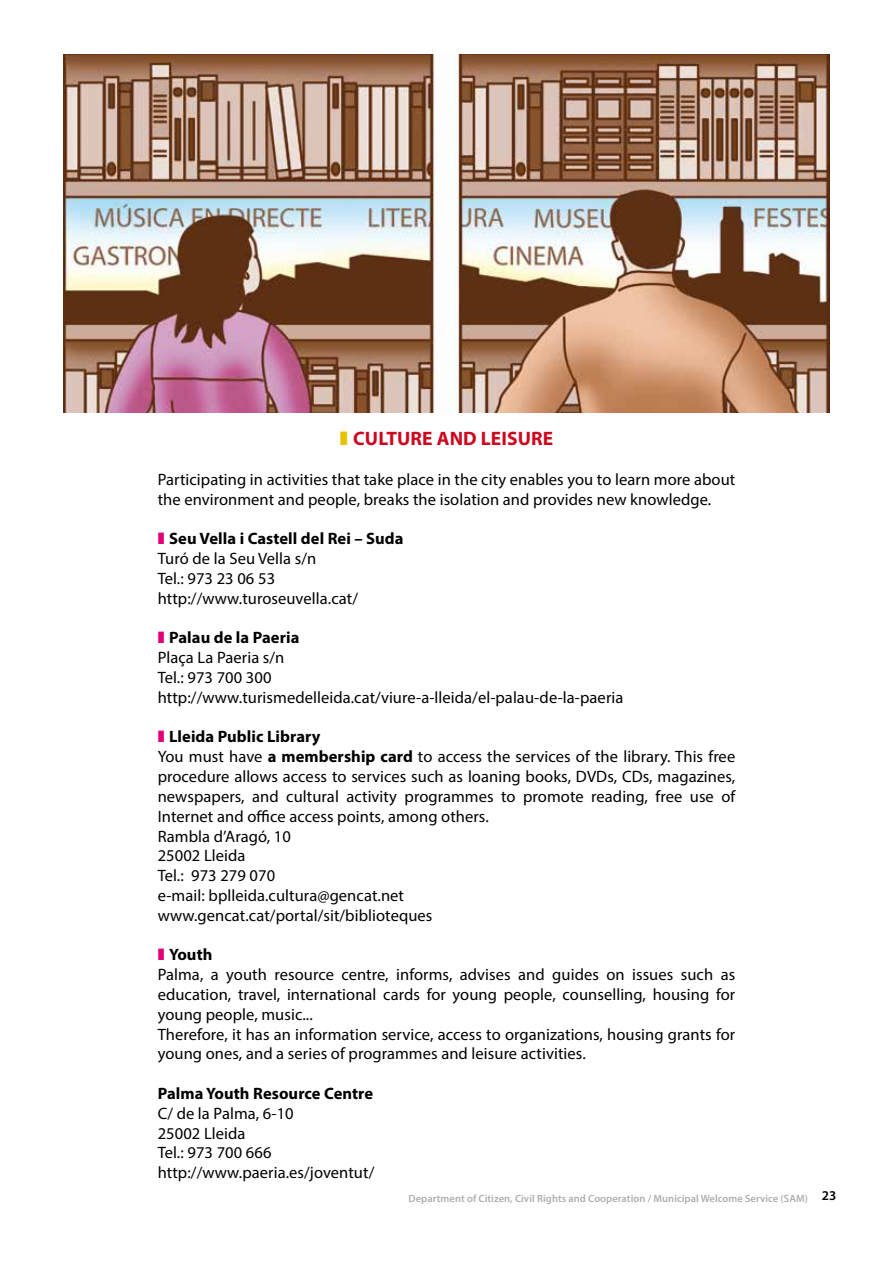
<style>
.page{position:relative;width:893px;height:1263px;background:#fff}
.page>*{position:absolute;margin:0;border:0;box-sizing:border-box;transform-origin:0 0}
.t1{font:700 19.5px "Myriad Pro";letter-spacing:.005em;color:#cd071e}
.t2{font:16.5px/19.8px "Myriad Pro";letter-spacing:.005em;color:#000}
.t3{font:700 16.5px "Myriad Pro";letter-spacing:.005em;color:#000}
.t4{font:600 10.5px "Myriad Pro";letter-spacing:.005em;color:#adaeb0}
.s1{font-weight:700}
</style>
<div class="page">
<img style="left:64px;top:54px;width:765px;height:358px">
<p class="t1" style="left:353px;top:426px;width:201px">CULTURE AND LEISURE</p>
<p class="t2" style="left:158px;top:469px;width:579px">Participating in activities that take place in the city enables you to learn more about the environment and people, breaks the isolation and provides new knowledge.</p>
<p class="t3" style="left:169px;top:528px;width:236px">Seu Vella i Castell del Rei – Suda</p>
<p class="t2" style="left:158px;top:549px;width:202px">Turó de la Seu Vella s/n<br>Tel.: 973 23 06 53 http://www.turoseuvella.cat/</p>
<p class="t3" style="left:169px;top:627px;width:132px">Palau de la Paeria</p>
<p class="t2" style="left:158px;top:648px;width:467px">Plaça La Paeria s/n<br>Tel.: 973 700 300 http://www.turismedelleida.cat/viure-a-lleida/el-palau-de-la-paeria</p>
<p class="t2" style="left:158px;top:727px;width:579px;text-indent:11px"><span class="s1">Lleida Public Library<br></span>You must have <span class="s1">a membership card</span> to access the services of the library. This free procedure allows access to services such as loaning books, DVDs, CDs, magazines, newspapers, and cultural activity programmes to promote reading, free use of Internet and office access points, among others.<br>Rambla d’Aragó, 10<br>25002 Lleida<br>Tel.: 973 279 070<br>e-mail: bplleida.cultura@gencat.net<br>www.gencat.cat/portal/sit/biblioteques</p>
<p class="t3" style="left:169px;top:944px;width:45px">Youth</p>
<p class="t2" style="left:158px;top:964px;width:579px">Palma, a youth resource centre, informs, advises and guides on issues such as education, travel, international cards for young people, counselling, housing for young people, music...<br>Therefore, it has an information service, access to organizations, housing grants for young ones, and a series of programmes and leisure activities.</p>
<p class="t3" style="left:158px;top:1082px;width:217px">Palma Youth Resource Centre</p>
<p class="t2" style="left:158px;top:1103px;width:218px">C/ de la Palma, 6-10<br>25002 Lleida<br>Tel.: 973 700 666 http://www.paeria.es/joventut/</p>
<p class="t4" style="left:409px;top:1191px;width:429px">Department of Citizen, Civil Rights and Cooperation / Municipal Welcome Service (SAM) <sup>23</sup></p>
</div>
